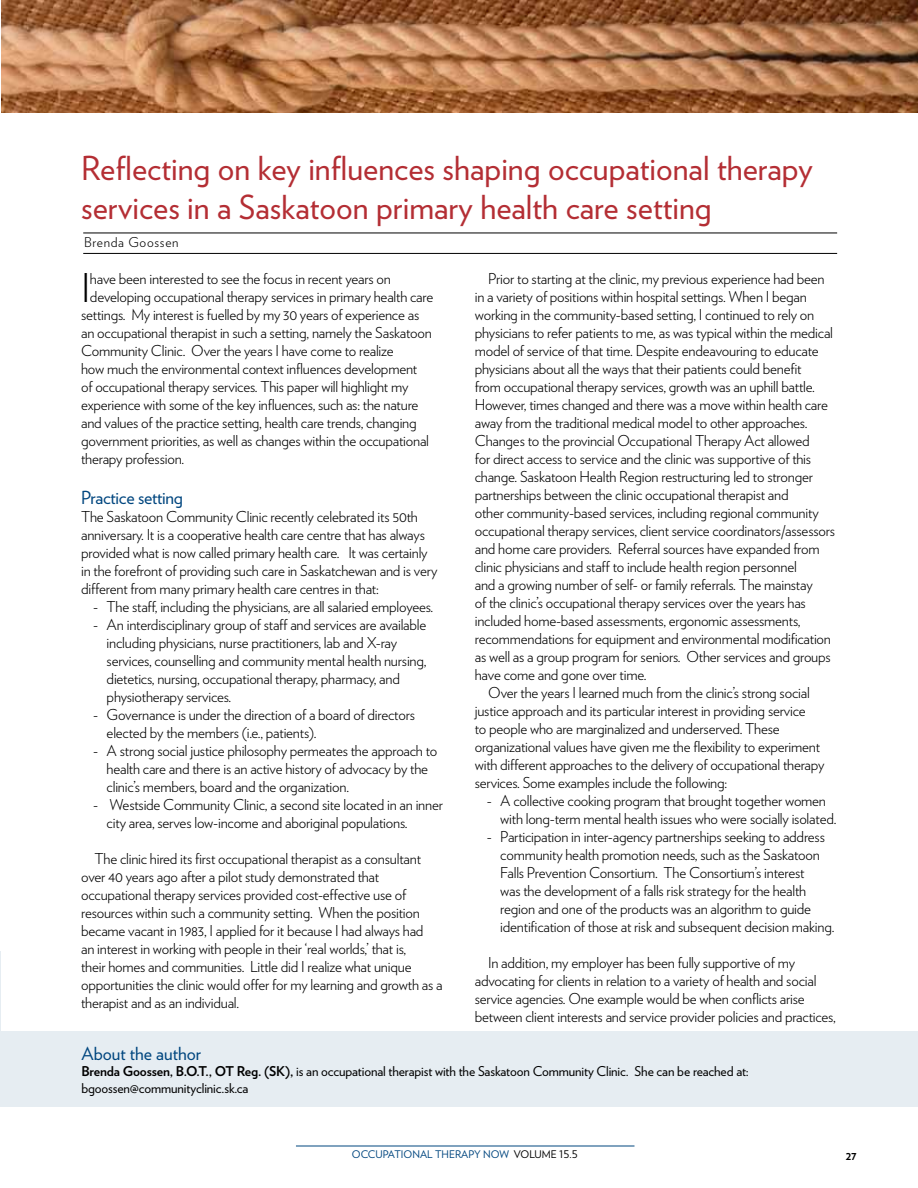
<style>
.page{position:relative;width:918px;height:1188px;background:#fff}
.page>*{position:absolute;margin:0;border:0;box-sizing:border-box;transform-origin:0 0}
.t1{font:300 39.6px "Verlag";color:#000}
.t2{font:33px/39.6px "Verlag";color:#b42e34}
.t3{font:18px "Verlag";letter-spacing:-.015em;color:#00467f}
.t4{font:300 15px/18px "Verlag";letter-spacing:-.015em;color:#000}
.t5{font:13.5px/16.5px "Verlag";letter-spacing:-.01em;color:#000}
.t6{font:300 13.5px "Verlag";letter-spacing:.05em;color:#000}
.t7{font:700 12px "Verlag";color:#000}
.t8{font:10.5px "Verlag";color:#00467f}
.s1{font-weight:700}
.s2{color:#000}
</style>
<div class="page">
<hr style="left:296px;top:1146px;width:338px;height:1px;background:#00467f">
<div style="left:0;top:1031px;width:918px;height:76px;background:#e6edf2"></div>
<hr style="left:83px;top:253px;width:754px;height:1px;background:#000">
<hr style="left:83px;top:233px;width:754px;height:1px;background:#000">
<img style="left:1px;top:0;width:917px;height:113px">
<h2 class="t2" style="left:81px;top:146px;width:733px">Reflecting on key influences shaping occupational therapy services in a Saskatoon primary health care setting</h2>
<p class="t6" style="left:84px;top:232px;width:96px">Brenda Goossen</p>
<h1 class="t1" style="left:81px;top:259px;width:11px">I</h1>
<p class="t4" style="left:90px;top:269px;width:303px">have been interested to see the focus in recent years on</p>
<p class="t4" style="left:90px;top:287px;width:345px">developing occupational therapy services in primary health care</p>
<p class="t4" style="left:81px;top:305px;width:340px">settings. My interest is fuelled by my 30 years of experience as</p>
<p class="t4" style="left:81px;top:323px;width:352px">an occupational therapist in such a setting, namely the Saskatoon</p>
<p class="t4" style="left:81px;top:341px;width:314px">Community Clinic. Over the years I have come to realize</p>
<p class="t4" style="left:81px;top:359px;width:338px">how much the environmental context influences development</p>
<p class="t4" style="left:81px;top:377px;width:329px">of occupational therapy services. This paper will highlight my</p>
<p class="t4" style="left:81px;top:395px;width:339px">experience with some of the key influences, such as: the nature</p>
<p class="t4" style="left:81px;top:413px;width:337px">and values of the practice setting, health care trends, changing</p>
<p class="t4" style="left:81px;top:431px;width:349px">government priorities, as well as changes within the occupational</p>
<p class="t4" style="left:81px;top:449px;width:105px">therapy profession.</p>
<p class="t3" style="left:81px;top:484px;width:104px">Practice setting</p>
<p class="t4" style="left:81px;top:507px;width:358px">The Saskatoon Community Clinic recently celebrated its 50th anniversary. It is a cooperative health care centre that has always provided what is now called primary health care. It was certainly in the forefront of providing such care in Saskatchewan and is very different from many primary health care centres in that:</p>
<p class="t4" style="left:93px;top:597px;width:342px">- The staff, including the physicians, are all salaried employees.</p>
<p class="t4" style="left:107px;top:615px;width:321px;text-indent:-14px">- An interdisciplinary group of staff and services are available including physicians, nurse practitioners, lab and X-ray services, counselling and community mental health nursing, dietetics, nursing, occupational therapy, pharmacy, and physiotherapy services.</p>
<p class="t4" style="left:107px;top:705px;width:310px;text-indent:-14px">- Governance is under the direction of a board of directors elected by the members (i.e., patients).</p>
<p class="t4" style="left:107px;top:741px;width:332px;text-indent:-14px">- A strong social justice philosophy permeates the approach to health care and there is an active history of advocacy by the clinic’s members, board and the organization.</p>
<p class="t4" style="left:107px;top:795px;width:338px;text-indent:-14px">- Westside Community Clinic, a second site located in an inner city area, serves low-income and aboriginal populations.</p>
<p class="t4" style="left:81px;top:849px;width:363px;text-indent:14px">The clinic hired its first occupational therapist as a consultant over 40 years ago after a pilot study demonstrated that occupational therapy services provided cost-effective use of resources within such a community setting. When the position became vacant in 1983, I applied for it because I had always had<br>an interest in working with people in their ‘real worlds,’ that is,<br>their homes and communities. Little did I realize what unique opportunities the clinic would offer for my learning and growth as a therapist and as an individual.</p>
<p class="t4" style="left:488px;top:269px;width:338px">Prior to starting at the clinic, my previous experience had been</p>
<p class="t4" style="left:475px;top:287px;width:334px">in a variety of positions within hospital settings. When I began</p>
<p class="t4" style="left:475px;top:305px;width:341px">working in the community-based setting, I continued to rely on</p>
<p class="t4" style="left:475px;top:323px;width:360px">physicians to refer patients to me, as was typical within the medical</p>
<p class="t4" style="left:475px;top:341px;width:346px">model of service of that time. Despite endeavouring to educate</p>
<p class="t4" style="left:475px;top:359px;width:328px">physicians about all the ways that their patients could benefit</p>
<p class="t4" style="left:475px;top:377px;width:342px">from occupational therapy services, growth was an uphill battle.</p>
<p class="t4" style="left:475px;top:395px;width:355px">However, times changed and there was a move within health care</p>
<p class="t4" style="left:475px;top:413px;width:334px">away from the traditional medical model to other approaches.</p>
<p class="t4" style="left:475px;top:431px;width:336px">Changes to the provincial Occupational Therapy Act allowed</p>
<p class="t4" style="left:475px;top:449px;width:338px">for direct access to service and the clinic was supportive of this</p>
<p class="t4" style="left:475px;top:467px;width:340px">change. Saskatoon Health Region restructuring led to stronger</p>
<p class="t4" style="left:475px;top:485px;width:315px">partnerships between the clinic occupational therapist and</p>
<p class="t4" style="left:475px;top:503px;width:345px">other community-based services, including regional community</p>
<p class="t4" style="left:475px;top:521px;width:362px">occupational therapy services, client service coordinators/assessors</p>
<p class="t4" style="left:475px;top:539px;width:346px">and home care providers. Referral sources have expanded from</p>
<p class="t4" style="left:475px;top:557px;width:324px">clinic physicians and staff to include health region personnel</p>
<p class="t4" style="left:475px;top:575px;width:340px">and a growing number of self- or family referrals. The mainstay</p>
<p class="t4" style="left:475px;top:593px;width:333px">of the clinic’s occupational therapy services over the years has</p>
<p class="t4" style="left:475px;top:611px;width:327px">included home-based assessments, ergonomic assessments,</p>
<p class="t4" style="left:475px;top:629px;width:358px">recommendations for equipment and environmental modification</p>
<p class="t4" style="left:475px;top:647px;width:358px">as well as a group program for seniors. Other services and groups</p>
<p class="t4" style="left:475px;top:665px;width:173px">have come and gone over time.</p>
<p class="t4" style="left:488px;top:683px;width:323px">Over the years I learned much from the clinic’s strong social</p>
<p class="t4" style="left:475px;top:701px;width:333px">justice approach and its particular interest in providing service</p>
<p class="t4" style="left:475px;top:719px;width:306px">to people who are marginalized and underserved. These</p>
<p class="t4" style="left:475px;top:737px;width:347px">organizational values have given me the flexibility to experiment</p>
<p class="t4" style="left:475px;top:755px;width:351px">with different approaches to the delivery of occupational therapy</p>
<p class="t4" style="left:475px;top:773px;width:254px">services. Some examples include the following:</p>
<p class="t4" style="left:500px;top:791px;width:338px;text-indent:-13px">- A collective cooking program that brought together women with long-term mental health issues who were socially isolated.</p>
<p class="t4" style="left:500px;top:827px;width:336px;text-indent:-13px">- Participation in inter-agency partnerships seeking to address community health promotion needs, such as the Saskatoon Falls Prevention Consortium. The Consortium’s interest<br>was the development of a falls risk strategy for the health region and one of the products was an algorithm to guide identification of those at risk and subsequent decision making.</p>
<p class="t4" style="left:475px;top:953px;width:363px;text-indent:14px">In addition, my employer has been fully supportive of my advocating for clients in relation to a variety of health and social service agencies. One example would be when conflicts arise between client interests and service provider policies and practices,</p>
<p class="t3" style="left:81px;top:1040px;width:121px">About the author</p>
<p class="t5" style="left:81px;top:1063px;width:669px"><span class="s1">Brenda Goossen, B.O.T., OT Reg. (SK),</span> is an occupational therapist with the Saskatoon Community Clinic. She can be reached at: bgoossen@communityclinic.sk.ca</p>
<p class="t8" style="left:352px;top:1147px;width:228px">occupational therapy now <span class="s2">volume 15.5</span></p>
<p class="t7" style="left:846px;top:1146px;width:13px">27</p>
</div>
